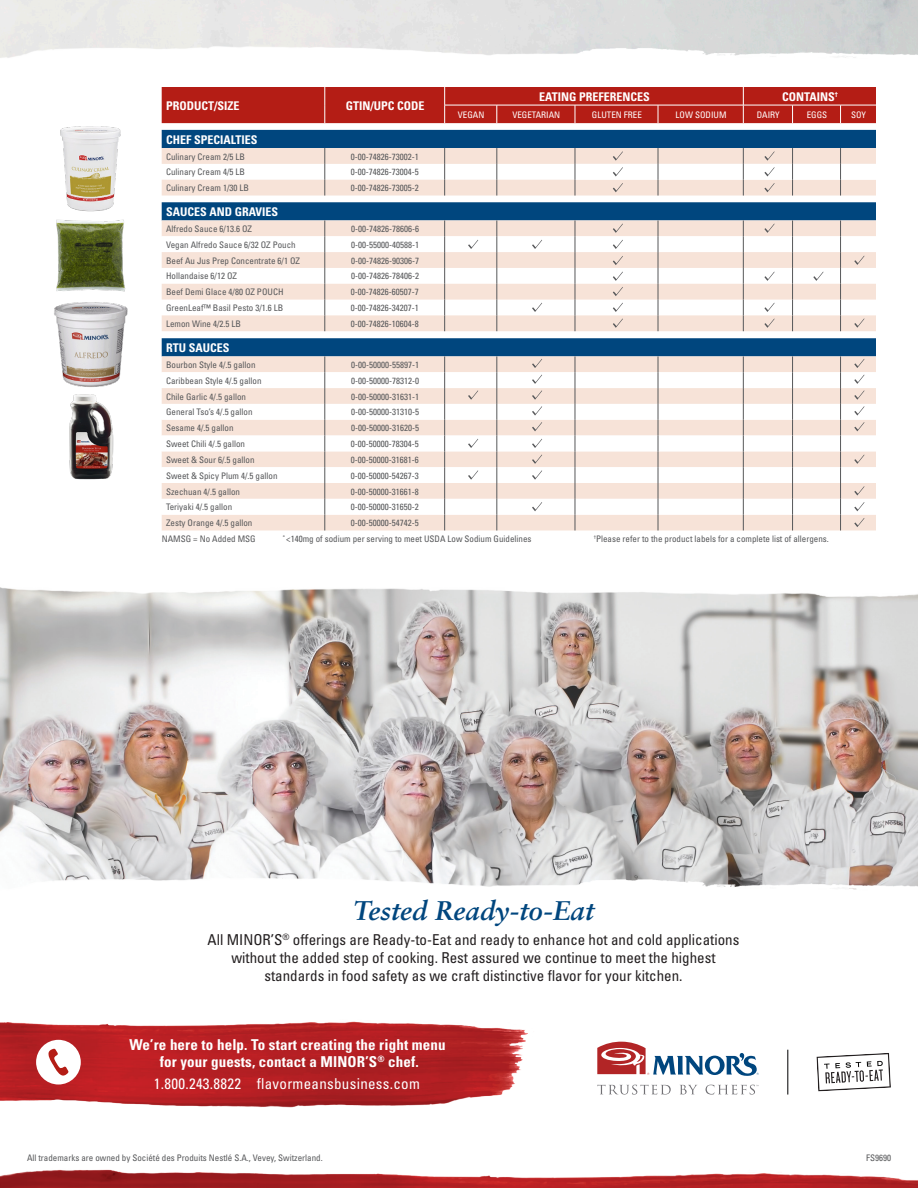
<style>
.page{position:relative;width:918px;height:1188px;background:#fff}
.page>*{position:absolute;margin:0;border:0;box-sizing:border-box;transform-origin:0 0}
.t1{font:italic 700 27px "Sabon";color:#00467e}
.t2{font:condensed 15px/18px "Univers";color:#231f20;text-align:center}
.t3{font:700 condensed 15px/16.5px "Univers";letter-spacing:.01em;color:#fff;text-align:center}
.t4{font:condensed 15px "Univers";letter-spacing:.02em;color:#fff}
.t5{font:700 condensed 12px "Univers";color:#fff}
.t6{font:condensed 9px "Univers";color:#57585a}
.t7{font:condensed 9px "Univers";color:#fff}
</style>
<div class="page">
<img style="left:0;top:597px;width:918px;height:251px">
<img style="left:31px;top:848px;width:887px;height:42px">
<img style="left:0;top:515px;width:918px;height:82px">
<img style="left:0;top:1021px;width:528px;height:87px">
<img style="left:0;top:1169px;width:918px;height:19px">
<img style="left:56px;top:219px;width:70px;height:73px">
<img style="left:69px;top:394px;width:45px;height:85px">
<div style="left:162px;top:130px;width:714px;height:18px;background:#00467e"></div>
<svg style="left:162px;top:148px;width:714px;height:382px;fill:#f7e3d8"></svg>
<svg style="left:162px;top:236px;width:714px;height:279px"></svg>
<svg style="left:162px;top:252px;width:714px;height:79px;fill:#f7e3d8"></svg>
<div style="left:162px;top:87px;width:714px;height:36px;background:#b41d15"></div>
<hr style="left:444px;top:105px;width:53px;height:1px;background:#fff">
<hr style="left:497px;top:105px;width:78px;height:1px;background:#fff">
<hr style="left:575px;top:105px;width:83px;height:1px;background:#fff">
<hr style="left:658px;top:105px;width:85px;height:1px;background:#fff">
<hr style="left:743px;top:105px;width:50px;height:1px;background:#fff">
<hr style="left:793px;top:105px;width:48px;height:1px;background:#fff">
<hr style="left:841px;top:105px;width:35px;height:1px;background:#fff">
<svg style="left:325px;top:148px;width:1px;height:48px"></svg>
<svg style="left:444px;top:148px;width:1px;height:48px"></svg>
<svg style="left:497px;top:148px;width:1px;height:48px"></svg>
<svg style="left:325px;top:220px;width:1px;height:111px"></svg>
<svg style="left:444px;top:220px;width:1px;height:111px"></svg>
<svg style="left:497px;top:220px;width:1px;height:111px"></svg>
<svg style="left:575px;top:220px;width:1px;height:111px"></svg>
<svg style="left:658px;top:220px;width:1px;height:111px"></svg>
<svg style="left:743px;top:220px;width:1px;height:111px"></svg>
<svg style="left:792px;top:220px;width:1px;height:111px"></svg>
<svg style="left:840px;top:220px;width:1px;height:111px"></svg>
<svg style="left:325px;top:356px;width:1px;height:174px"></svg>
<svg style="left:444px;top:356px;width:1px;height:174px"></svg>
<svg style="left:497px;top:356px;width:1px;height:174px"></svg>
<svg style="left:575px;top:356px;width:1px;height:174px"></svg>
<svg style="left:658px;top:356px;width:1px;height:174px"></svg>
<svg style="left:743px;top:356px;width:1px;height:174px"></svg>
<svg style="left:792px;top:356px;width:1px;height:174px"></svg>
<svg style="left:840px;top:356px;width:1px;height:174px"></svg>
<img style="left:60px;top:126px;width:61px;height:86px">
<img style="left:54px;top:302px;width:74px;height:85px">
<div style="left:36px;top:1040px;width:45px;height:45px;background:#fff;border-radius:50%"></div>
<svg style="left:48px;top:1049px;width:20px;height:27px"></svg>
<svg style="left:816px;top:1053px;width:75px;height:38px"></svg>
<svg style="left:597px;top:1041px;width:162px;height:35px"></svg>
<svg style="left:597px;top:1085px;width:74px;height:10px"></svg>
<svg style="left:680px;top:1085px;width:17px;height:9px"></svg>
<svg style="left:706px;top:1085px;width:53px;height:10px"></svg>
<hr style="left:787px;top:1050px;width:1px;height:45px;background:#3e3e3f">
<svg style="left:854px;top:359px;width:10px;height:9px"></svg>
<svg style="left:532px;top:359px;width:10px;height:9px"></svg>
<svg style="left:854px;top:256px;width:10px;height:9px"></svg>
<svg style="left:764px;top:224px;width:11px;height:9px"></svg>
<svg style="left:532px;top:439px;width:10px;height:9px"></svg>
<svg style="left:468px;top:439px;width:10px;height:9px"></svg>
<svg style="left:854px;top:318px;width:10px;height:10px"></svg>
<svg style="left:854px;top:375px;width:10px;height:9px"></svg>
<svg style="left:532px;top:375px;width:10px;height:9px"></svg>
<svg style="left:764px;top:303px;width:11px;height:9px"></svg>
<svg style="left:532px;top:455px;width:10px;height:9px"></svg>
<svg style="left:854px;top:390px;width:10px;height:10px"></svg>
<svg style="left:532px;top:390px;width:10px;height:10px"></svg>
<svg style="left:468px;top:390px;width:10px;height:10px"></svg>
<svg style="left:764px;top:318px;width:11px;height:10px"></svg>
<svg style="left:532px;top:470px;width:10px;height:10px"></svg>
<svg style="left:468px;top:470px;width:10px;height:10px"></svg>
<svg style="left:854px;top:406px;width:10px;height:10px"></svg>
<svg style="left:532px;top:406px;width:10px;height:10px"></svg>
<svg style="left:764px;top:272px;width:11px;height:9px"></svg>
<svg style="left:813px;top:272px;width:10px;height:9px"></svg>
<svg style="left:854px;top:422px;width:10px;height:9px"></svg>
<svg style="left:532px;top:422px;width:10px;height:9px"></svg>
<svg style="left:532px;top:502px;width:10px;height:9px"></svg>
<svg style="left:854px;top:455px;width:10px;height:9px"></svg>
<svg style="left:854px;top:502px;width:10px;height:9px"></svg>
<svg style="left:613px;top:303px;width:10px;height:9px"></svg>
<svg style="left:613px;top:256px;width:10px;height:9px"></svg>
<svg style="left:613px;top:272px;width:10px;height:9px"></svg>
<svg style="left:854px;top:486px;width:10px;height:10px"></svg>
<svg style="left:613px;top:287px;width:10px;height:9px"></svg>
<svg style="left:613px;top:224px;width:10px;height:9px"></svg>
<svg style="left:854px;top:518px;width:10px;height:9px"></svg>
<svg style="left:575px;top:148px;width:301px;height:48px"></svg>
<svg style="left:468px;top:240px;width:10px;height:9px"></svg>
<svg style="left:613px;top:240px;width:10px;height:9px"></svg>
<svg style="left:532px;top:240px;width:10px;height:9px"></svg>
<svg style="left:532px;top:303px;width:10px;height:9px"></svg>
<svg style="left:613px;top:318px;width:10px;height:10px"></svg>
<p class="t5" style="left:166px;top:98px;width:75px">PRODUCT/SIZE</p>
<p class="t5" style="left:346px;top:98px;width:80px">GTIN/UPC CODE</p>
<p class="t5" style="left:539px;top:89px;width:112px">EATING PREFERENCES</p>
<p class="t5" style="left:782px;top:89px;width:57px">CONTAINS<sup>†</sup></p>
<p class="t7" style="left:458px;top:109px;width:28px">VEGAN</p>
<p class="t7" style="left:512px;top:109px;width:49px">VEGETARIAN</p>
<p class="t7" style="left:592px;top:109px;width:51px">GLUTEN FREE</p>
<p class="t7" style="left:676px;top:109px;width:52px">LOW SODIUM</p>
<p class="t7" style="left:757px;top:109px;width:25px">DAIRY</p>
<p class="t7" style="left:807px;top:109px;width:22px">EGGS</p>
<p class="t7" style="left:851px;top:109px;width:17px">SOY</p>
<p class="t5" style="left:166px;top:132px;width:93px">CHEF SPECIALTIES</p>
<p class="t6" style="left:166px;top:151px;width:80px">Culinary Cream 2/5 LB</p>
<p class="t6" style="left:351px;top:151px;width:69px">0-00-74826-73002-1</p>
<p class="t6" style="left:166px;top:166px;width:80px">Culinary Cream 4/5 LB</p>
<p class="t6" style="left:351px;top:166px;width:69px">0-00-74826-73004-5</p>
<p class="t6" style="left:166px;top:182px;width:84px">Culinary Cream 1/30 LB</p>
<p class="t6" style="left:351px;top:182px;width:69px">0-00-74826-73005-2</p>
<p class="t5" style="left:166px;top:205px;width:114px">SAUCES AND GRAVIES</p>
<p class="t6" style="left:166px;top:223px;width:87px">Alfredo Sauce 6/13.6 OZ</p>
<p class="t6" style="left:351px;top:223px;width:69px">0-00-74826-78606-6</p>
<p class="t6" style="left:166px;top:239px;width:131px">Vegan Alfredo Sauce 6/32 OZ Pouch</p>
<p class="t6" style="left:351px;top:239px;width:69px">0-00-55000-40588-1</p>
<p class="t6" style="left:166px;top:255px;width:135px">Beef Au Jus Prep Concentrate 6/1 OZ</p>
<p class="t6" style="left:351px;top:255px;width:69px">0-00-74826-90306-7</p>
<p class="t6" style="left:166px;top:271px;width:72px">Hollandaise 6/12 OZ</p>
<p class="t6" style="left:351px;top:271px;width:69px">0-00-74826-78406-2</p>
<p class="t6" style="left:166px;top:286px;width:119px">Beef Demi Glace 4/80 OZ POUCH</p>
<p class="t6" style="left:351px;top:286px;width:69px">0-00-74826-60507-7</p>
<p class="t6" style="left:166px;top:302px;width:119px">GreenLeaf™ Basil Pesto 3/1.6 LB</p>
<p class="t6" style="left:351px;top:302px;width:69px">0-00-74826-34207-1</p>
<p class="t6" style="left:166px;top:318px;width:76px">Lemon Wine 4/2.5 LB</p>
<p class="t6" style="left:351px;top:318px;width:69px">0-00-74826-10604-8</p>
<p class="t5" style="left:166px;top:340px;width:65px">RTU SAUCES</p>
<p class="t6" style="left:166px;top:359px;width:91px">Bourbon Style 4/.5 gallon</p>
<p class="t6" style="left:351px;top:359px;width:69px">0-00-50000-55897-1</p>
<p class="t6" style="left:166px;top:375px;width:97px">Caribbean Style 4/.5 gallon</p>
<p class="t6" style="left:351px;top:375px;width:69px">0-00-50000-78312-0</p>
<p class="t6" style="left:166px;top:391px;width:81px">Chile Garlic 4/.5 gallon</p>
<p class="t6" style="left:351px;top:391px;width:69px">0-00-50000-31631-1</p>
<p class="t6" style="left:166px;top:407px;width:88px">General Tso’s 4/.5 gallon</p>
<p class="t6" style="left:351px;top:407px;width:69px">0-00-50000-31310-5</p>
<p class="t6" style="left:166px;top:422px;width:69px">Sesame 4/.5 gallon</p>
<p class="t6" style="left:351px;top:422px;width:69px">0-00-50000-31620-5</p>
<p class="t6" style="left:166px;top:438px;width:80px">Sweet Chili 4/.5 gallon</p>
<p class="t6" style="left:351px;top:438px;width:69px">0-00-50000-78304-5</p>
<p class="t6" style="left:166px;top:454px;width:90px">Sweet &amp; Sour 6/.5 gallon</p>
<p class="t6" style="left:351px;top:454px;width:69px">0-00-50000-31681-6</p>
<p class="t6" style="left:166px;top:470px;width:113px">Sweet &amp; Spicy Plum 4/.5 gallon</p>
<p class="t6" style="left:351px;top:470px;width:69px">0-00-50000-54267-3</p>
<p class="t6" style="left:166px;top:486px;width:75px">Szechuan 4/.5 gallon</p>
<p class="t6" style="left:351px;top:486px;width:69px">0-00-50000-31661-8</p>
<p class="t6" style="left:166px;top:501px;width:68px">Teriyaki 4/.5 gallon</p>
<p class="t6" style="left:351px;top:501px;width:69px">0-00-50000-31650-2</p>
<p class="t6" style="left:166px;top:517px;width:88px">Zesty Orange 4/.5 gallon</p>
<p class="t6" style="left:351px;top:517px;width:69px">0-00-50000-54742-5</p>
<p class="t6" style="left:162px;top:533px;width:95px">NAMSG = No Added MSG</p>
<p class="t6" style="left:283px;top:533px;width:250px"><sup>*</sup> &lt;140mg of sodium per serving to meet USDA Low Sodium Guidelines</p>
<p class="t6" style="left:594px;top:533px;width:237px"><sup>†</sup>Please refer to the product labels for a complete list of allergens.</p>
<p class="t1" style="left:353px;top:894px;width:242px">Tested Ready-to-Eat</p>
<p class="t2" style="left:208px;top:931px;width:533px">All MINOR’S<sup>®</sup> offerings are Ready-to-Eat and ready to enhance hot and cold applications without the added step of cooking. Rest assured we continue to meet the highest standards in food safety as we craft distinctive flavor for your kitchen.</p>
<p class="t3" style="left:129px;top:1037px;width:318px">We’re here to help. To start creating the right menu for your guests, contact a MINOR’S<sup>®</sup> chef.</p>
<p class="t4" style="left:154px;top:1075px;width:267px">1.800.243.8822 flavormeansbusiness.com</p>
<p class="t6" style="left:27px;top:1152px;width:297px">All trademarks are owned by Société des Produits Nestlé S.A., Vevey, Switzerland.</p>
<p class="t6" style="left:866px;top:1152px;width:26px">FS9690</p>
</div>
